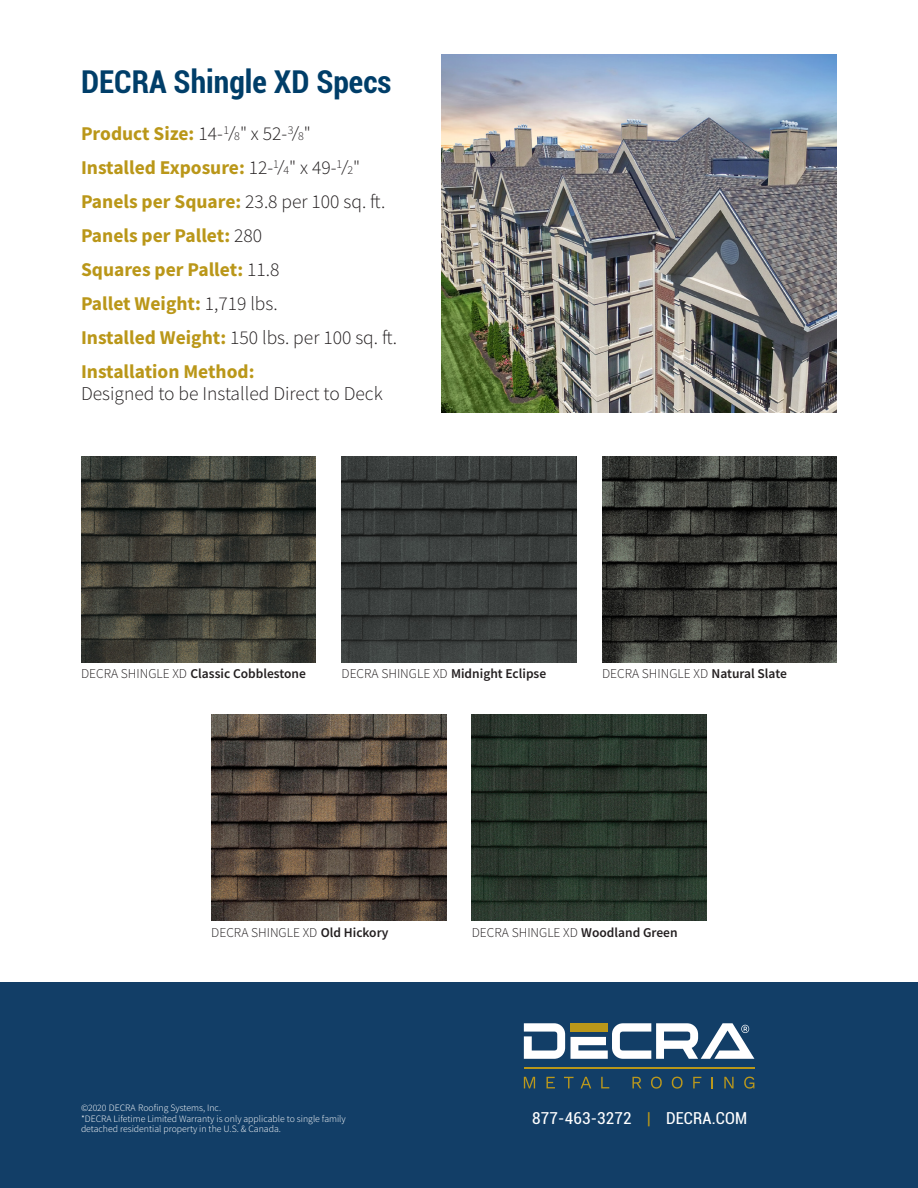
<style>
.page{position:relative;width:918px;height:1188px;background:#fff}
.page>*{position:absolute;margin:0;border:0;box-sizing:border-box;transform-origin:0 0}
.t1{font:700 condensed 31.5px "Roboto";color:#003e69}
.t2{font:700 19.5px "Source Sans Pro";color:#ba9719}
.t3{font:300 19.5px "Source Sans Pro";color:#231f20}
.t4{font:condensed 16.5px "Roboto";letter-spacing:.01em;color:#fff}
.t5{font:300 13.5px "Source Sans Pro";color:#231f20}
.t6{font:600 13.5px "Source Sans Pro";color:#231f20}
.t7{font:300 9.75px/10.5px "Source Sans Pro";color:#fff}
.s1{font-weight:300;color:#231f20}
.s2{font-weight:300;font-size:16.8px;color:#231f20}
.s3{font-weight:300;font-size:12px;color:#231f20}
.s4{font-weight:700;color:#ba9719}
.s5{font-weight:300}
.s6{font-weight:600}
.s7{color:#ba9719}
</style>
<div class="page">
<div style="left:0;top:983px;width:918px;height:205px;background:#123e67"></div>
<img style="left:81px;top:456px;width:235px;height:207px">
<img style="left:211px;top:715px;width:235px;height:206px">
<img style="left:342px;top:456px;width:234px;height:207px">
<img style="left:602px;top:456px;width:235px;height:207px">
<img style="left:472px;top:715px;width:235px;height:206px">
<img style="left:442px;top:54px;width:395px;height:359px">
<svg style="left:524px;top:1023px;width:41px;height:36px"></svg>
<svg style="left:571px;top:1023px;width:183px;height:36px"></svg>
<svg style="left:524px;top:1077px;width:11px;height:11px"></svg>
<svg style="left:547px;top:1077px;width:8px;height:11px"></svg>
<svg style="left:564px;top:1077px;width:10px;height:11px"></svg>
<svg style="left:581px;top:1077px;width:10px;height:11px"></svg>
<svg style="left:601px;top:1077px;width:8px;height:11px"></svg>
<svg style="left:632px;top:1077px;width:9px;height:11px"></svg>
<svg style="left:651px;top:1077px;width:11px;height:12px"></svg>
<svg style="left:672px;top:1077px;width:11px;height:12px"></svg>
<svg style="left:693px;top:1077px;width:8px;height:11px"></svg>
<svg style="left:724px;top:1077px;width:10px;height:11px"></svg>
<svg style="left:744px;top:1077px;width:10px;height:12px"></svg>
<hr style="left:524px;top:1067px;width:230px;height:1px;background:#ba9719">
<p class="t1" style="left:81px;top:60px;width:312px">DECRA Shingle XD Specs</p>
<p class="t2" style="left:81px;top:120px;width:231px">Product Size: <span class="s1">14-</span><sup>1</sup><span class="s2">/</span><span class="s3">8</span><span class="s1">" x 52-</span><sup>3</sup><span class="s2">/</span><span class="s3">8</span><span class="s1">"</span></p>
<p class="t2" style="left:81px;top:154px;width:281px">Installed Exposure: <span class="s1">12-</span><sup>1</sup><span class="s2">/</span><span class="s3">4</span><span class="s1">" x 49-</span><sup>1</sup><span class="s2">/</span><span class="s3">2</span><span class="s1">"</span></p>
<p class="t2" style="left:81px;top:188px;width:306px">Panels per Square: <span class="s1">23.8 per 100 sq. ft.</span></p>
<p class="t2" style="left:81px;top:222px;width:183px">Panels per Pallet: <span class="s1">280</span></p>
<p class="t2" style="left:81px;top:256px;width:200px">Squares per Pallet: <span class="s1">11.8</span></p>
<p class="t2" style="left:81px;top:290px;width:198px">Pallet Weight: <span class="s1">1,719 lbs.</span></p>
<p class="t3" style="left:81px;top:326px;width:318px"><span class="s4">Installed Weight:</span> 150 lbs. per 100 sq. ft.</p>
<p class="t2" style="left:81px;top:358px;width:175px">Installation Method:</p>
<p class="t3" style="left:81px;top:382px;width:303px">Designed to be Installed Direct to Deck</p>
<p class="t6" style="left:81px;top:665px;width:226px"><span class="s5">DECRA SHINGLE XD</span> Classic Cobblestone</p>
<p class="t6" style="left:342px;top:665px;width:206px"><span class="s5">DECRA SHINGLE XD</span> Midnight Eclipse</p>
<p class="t5" style="left:602px;top:665px;width:186px">DECRA SHINGLE XD <span class="s6">Natural Slate</span></p>
<p class="t5" style="left:211px;top:924px;width:179px">DECRA SHINGLE XD <span class="s6">Old Hickory</span></p>
<p class="t7" style="left:81px;top:1103px;width:142px">©2020 DECRA Roofing Systems, Inc.</p>
<p class="t7" style="left:81px;top:1113px;width:266px">*DECRA Lifetime Limited Warranty is only applicable to single family detached residential property in the U.S. &amp; Canada.</p>
<p class="t5" style="left:472px;top:924px;width:207px">DECRA SHINGLE XD <span class="s6">Woodland Green</span></p>
<p class="t4" style="left:532px;top:1106px;width:217px">877-463-3272 <span class="s7">|</span> DECRA.COM</p>
</div>
